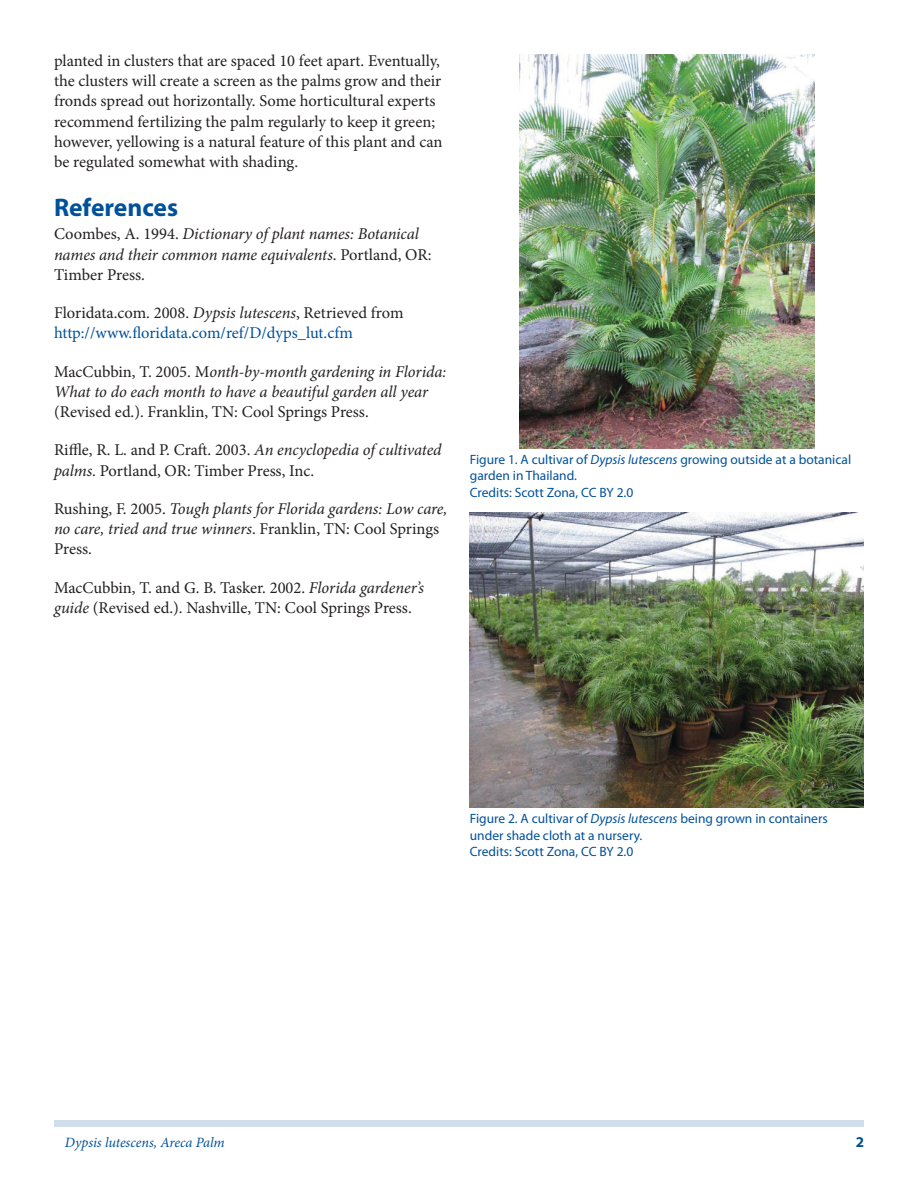
<style>
.page{position:relative;width:918px;height:1188px;background:#fff}
.page>*{position:absolute;margin:0;border:0;box-sizing:border-box;transform-origin:0 0}
.SectionHeading0{font:700 25.5px "Myriad Pro";color:#01519a}
.Paragraph{font:16.5px/20.2px "Minion Pro";color:#231f20}
.Paragraph-2{font:italic 16.5px/20.2px "Minion Pro";letter-spacing:-.01em;color:#231f20}
.Paragraph-3{font:16.5px/20.2px "Minion Pro";color:#01519a}
.t1{font:700 15px "Myriad Pro";color:#01519a}
.RunningTitleItalics{font:italic 14.25px "Minion Pro";letter-spacing:-.01em;color:#01519a}
.t2{font:13.5px/16.5px "Myriad Pro";color:#01519a}
.s1{font-style:normal}
.s2{color:#231f20}
.s3{font-style:italic;color:#231f20}
.s4{font-style:italic}
</style>
<div class="page">
<div style="left:54px;top:1120px;width:810px;height:7px;background:#d0deeb"></div>
<img style="left:519px;top:54px;width:296px;height:394px">
<img style="left:470px;top:512px;width:394px;height:296px">
<p class="Paragraph" style="left:54px;top:51px;width:390px">planted in clusters that are spaced 10 feet apart. Eventually, the clusters will create a screen as the palms grow and their fronds spread out horizontally. Some horticultural experts recommend fertilizing the palm regularly to keep it green; however, yellowing is a natural feature of this plant and can be regulated somewhat with shading.</p>
<p class="SectionHeading0" style="left:54px;top:191px;width:126px">References</p>
<p class="Paragraph-2" style="left:54px;top:224px;width:379px"><span class="s1">Coombes, A. 1994.</span> Dictionary of plant names: Botanical names and their common name equivalents<span class="s1">. Portland, OR:<br>Timber Press.</span></p>
<p class="Paragraph-3" style="left:54px;top:303px;width:351px"><span class="s2">Floridata.com. 2008.</span> <span class="s3">Dypsis lutescens</span><span class="s2">, Retrieved from </span>http://www.floridata.com/ref/D/dyps_lut.cfm</p>
<p class="Paragraph-2" style="left:54px;top:361px;width:394px"><span class="s1">MacCubbin, T. 2005. M</span>onth-by-month gardening in Florida:<br>What to do each month to have a beautiful garden all year <span class="s1">(Revised ed.). Franklin, TN: Cool Springs Press.</span></p>
<p class="Paragraph" style="left:54px;top:440px;width:389px">Riffle, R. L. and P. Craft. 2003. <span class="s4">An encyclopedia of cultivated palms</span>. Portland, OR: Timber Press, Inc.</p>
<p class="Paragraph-2" style="left:54px;top:498px;width:395px"><span class="s1">Rushing, F. 2005.</span> Tough plants for Florida gardens: Low care, no care, tried and true winners<span class="s1">. Franklin, TN: Cool Springs<br>Press.</span></p>
<p class="Paragraph" style="left:54px;top:577px;width:372px">MacCubbin, T. and G. B. Tasker. 2002. <span class="s4">Florida gardener’s guide</span> (Revised ed.). Nashville, TN: Cool Springs Press.</p>
<p class="t2" style="left:470px;top:451px;width:383px">Figure 1. A cultivar of <span class="s4">Dypsis lutescens</span> growing outside at a botanical garden in Thailand.<br>Credits: Scott Zona, CC BY 2.0</p>
<p class="t2" style="left:470px;top:810px;width:360px">Figure 2. A cultivar of <span class="s4">Dypsis lutescens</span> being grown in containers under shade cloth at a nursery.<br>Credits: Scott Zona, CC BY 2.0</p>
<p class="RunningTitleItalics" style="left:65px;top:1133px;width:161px">Dypsis lutescens, Areca Palm</p>
<p class="t1" style="left:856px;top:1133px;width:10px">2</p>
</div>
